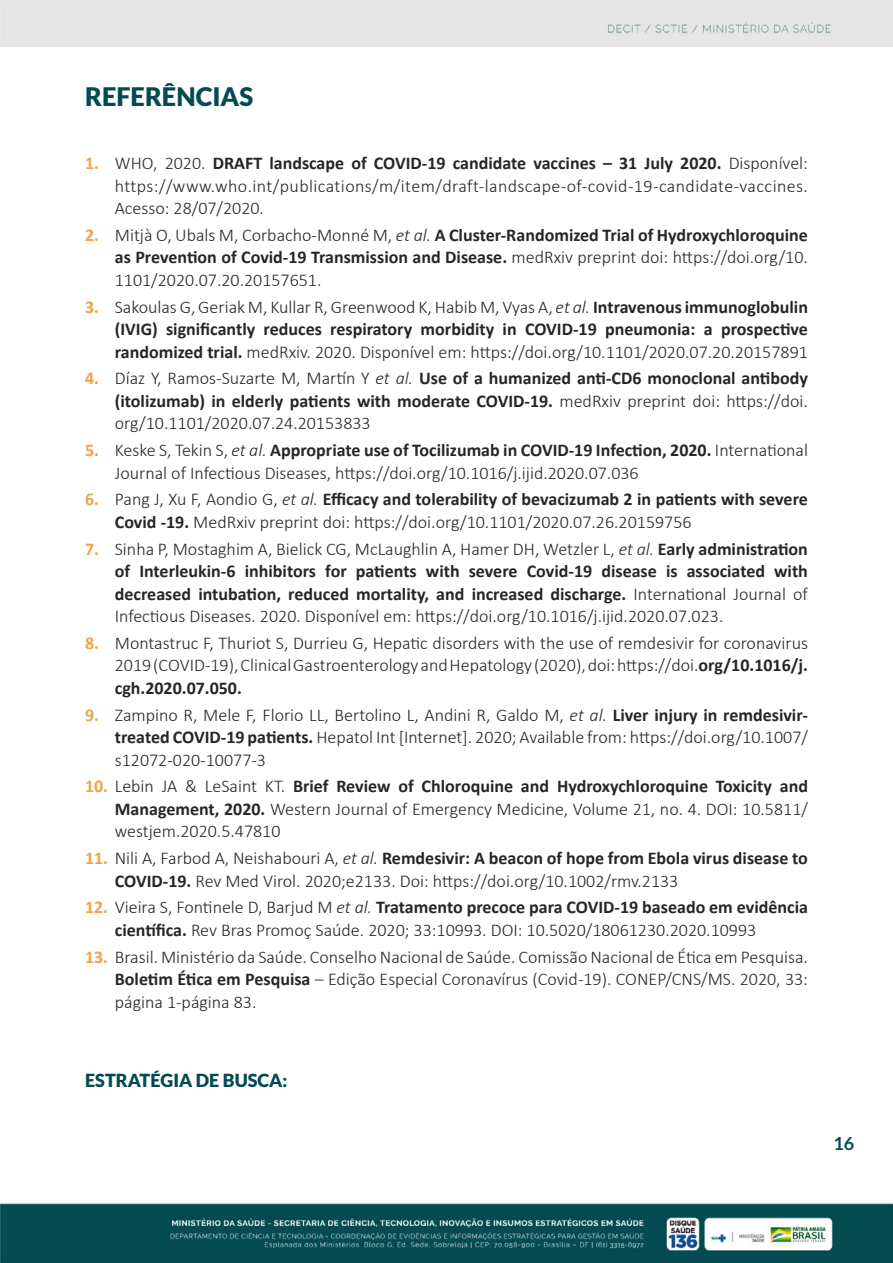
<style>
.page{position:relative;width:893px;height:1263px;background:#fff}
.page>*{position:absolute;margin:0;border:0;box-sizing:border-box;transform-origin:0 0}
.t1{font:900 25.5px "Lato";color:#034b51}
.t2{font:300 18px/22.5px "Calibri";color:#262626;text-align:justify}
.t3{font:900 18px "Lato";color:#034b51}
.t4{font:700 18px "Lato";color:#034b51}
.s1{font-weight:700;color:#f4a245}
.s2{font-weight:700}
.s3{font-style:italic}
</style>
<div class="page">
<img style="left:0;top:0;width:893px;height:1263px">
<h1 class="t1" style="left:85px;top:81px;width:170px">REFERÊNCIAS</h1>
<p class="t2" style="left:115px;top:152px;width:695px;text-indent:-30px"><span class="s1">1.</span> WHO, 2020. <span class="s2">DRAFT landscape of COVID-19 candidate vaccines – 31 July 2020.</span> Disponível: https://www.who.int/publications/m/item/draft-landscape-of-covid-19-candidate-vaccines.<br>Acesso: 28/07/2020.</p>
<p class="t2" style="left:115px;top:223px;width:695px;text-indent:-30px"><span class="s1">2.</span> Mitjà O, Ubals M, Corbacho-Monné M, <span class="s3">et al.</span> <span class="s2">A Cluster-Randomized Trial of Hydroxychloroquine as Prevention of Covid-19 Transmission and Disease.</span> medRxiv preprint doi: https://doi.org/10.<br>1101/2020.07.20.20157651.</p>
<p class="t2" style="left:115px;top:295px;width:695px;text-indent:-30px"><span class="s1">3.</span> Sakoulas G, Geriak M, Kullar R, Greenwood K, Habib M, Vyas A, <span class="s3">et al.</span> <span class="s2">Intravenous immunoglobulin (IVIG) significantly reduces respiratory morbidity in COVID-19 pneumonia: a prospective randomized trial.</span> medRxiv. 2020. Disponível em: https://doi.org/10.1101/2020.07.20.20157891</p>
<p class="t2" style="left:115px;top:367px;width:695px;text-indent:-30px"><span class="s1">4.</span> Díaz Y, Ramos-Suzarte M, Martín Y <span class="s3">et al.</span> <span class="s2">Use of a humanized anti-CD6 monoclonal antibody (itolizumab) in elderly patients with moderate COVID-19.</span> medRxiv preprint doi: https://doi. org/10.1101/2020.07.24.20153833</p>
<p class="t2" style="left:115px;top:439px;width:695px;text-indent:-30px"><span class="s1">5.</span> Keske S, Tekin S, <span class="s3">et al.</span> <span class="s2">Appropriate use of Tocilizumab in COVID-19 Infection, 2020.</span> International<br>Journal of Infectious Diseases, https://doi.org/10.1016/j.ijid.2020.07.036</p>
<p class="t2" style="left:115px;top:488px;width:695px;text-indent:-30px"><span class="s1">6.</span> Pang J, Xu F, Aondio G, <span class="s3">et al.</span> <span class="s2">Efficacy and tolerability of bevacizumab 2 in patients with severe<br>Covid -19.</span> MedRxiv preprint doi: https://doi.org/10.1101/2020.07.26.20159756</p>
<p class="t2" style="left:115px;top:537px;width:695px;text-indent:-30px"><span class="s1">7.</span> Sinha P, Mostaghim A, Bielick CG, McLaughlin A, Hamer DH, Wetzler L, <span class="s3">et al.</span> <span class="s2">Early administration of Interleukin-6 inhibitors for patients with severe Covid-19 disease is associated with decreased intubation, reduced mortality, and increased discharge.</span> International Journal of Infectious Diseases. 2020. Disponível em: https://doi.org/10.1016/j.ijid.2020.07.023.</p>
<p class="t2" style="left:115px;top:631px;width:695px;text-indent:-30px"><span class="s1">8.</span> Montastruc F, Thuriot S, Durrieu G, Hepatic disorders with the use of remdesivir for coronavirus 2019 (COVID-19), Clinical Gastroenterology and Hepatology (2020), doi: https://doi.<span class="s2">org/10.1016/j. cgh.2020.07.050.</span></p>
<p class="t2" style="left:115px;top:703px;width:695px;text-indent:-30px"><span class="s1">9.</span> Zampino R, Mele F, Florio LL, Bertolino L, Andini R, Galdo M, <span class="s3">et al.</span> <span class="s2">Liver injury in remdesivir&shy;treated COVID-19 patients.</span> Hepatol Int [Internet]. 2020; Available from: https://doi.org/10.1007/ s12072-020-10077-3</p>
<p class="t2" style="left:115px;top:775px;width:695px;text-indent:-30px"><span class="s1">10.</span> Lebin JA &amp; LeSaint KT. <span class="s2">Brief Review of Chloroquine and Hydroxychloroquine Toxicity and Management, 2020.</span> Western Journal of Emergency Medicine, Volume 21, no. 4. DOI: 10.5811/ westjem.2020.5.47810</p>
<p class="t2" style="left:115px;top:847px;width:695px;text-indent:-30px"><span class="s1">11.</span> Nili A, Farbod A, Neishabouri A, <span class="s3">et al.</span> <span class="s2">Remdesivir: A beacon of hope from Ebola virus disease to<br>COVID-19.</span> Rev Med Virol. 2020;e2133. Doi: https://doi.org/10.1002/rmv.2133</p>
<p class="t2" style="left:115px;top:896px;width:695px;text-indent:-30px"><span class="s1">12.</span> Vieira S, Fontinele D, Barjud M <span class="s3">et al.</span> <span class="s2">Tratamento precoce para COVID-19 baseado em evidência científica.</span> Rev Bras Promoç Saú de. 2020; 33:10993. DOI: 10.5020/18061230.2020.10993</p>
<p class="t2" style="left:115px;top:945px;width:695px;text-indent:-30px"><span class="s1">13.</span> Brasil. Ministério da Saúde. Conselho Nacional de Saúde. Comissão Nacional de Ética em Pesquisa.<br><span class="s2">Boletim Ética em Pesquisa</span> – Edição Especial Coronavírus (Covid-19). CONEP/CNS/MS. 2020, 33: página 1-página 83.</p>
<p class="t3" style="left:85px;top:1070px;width:204px">ESTRATÉGIA DE BUSCA:</p>
<p class="t4" style="left:833px;top:1133px;width:22px">16</p>
</div>
